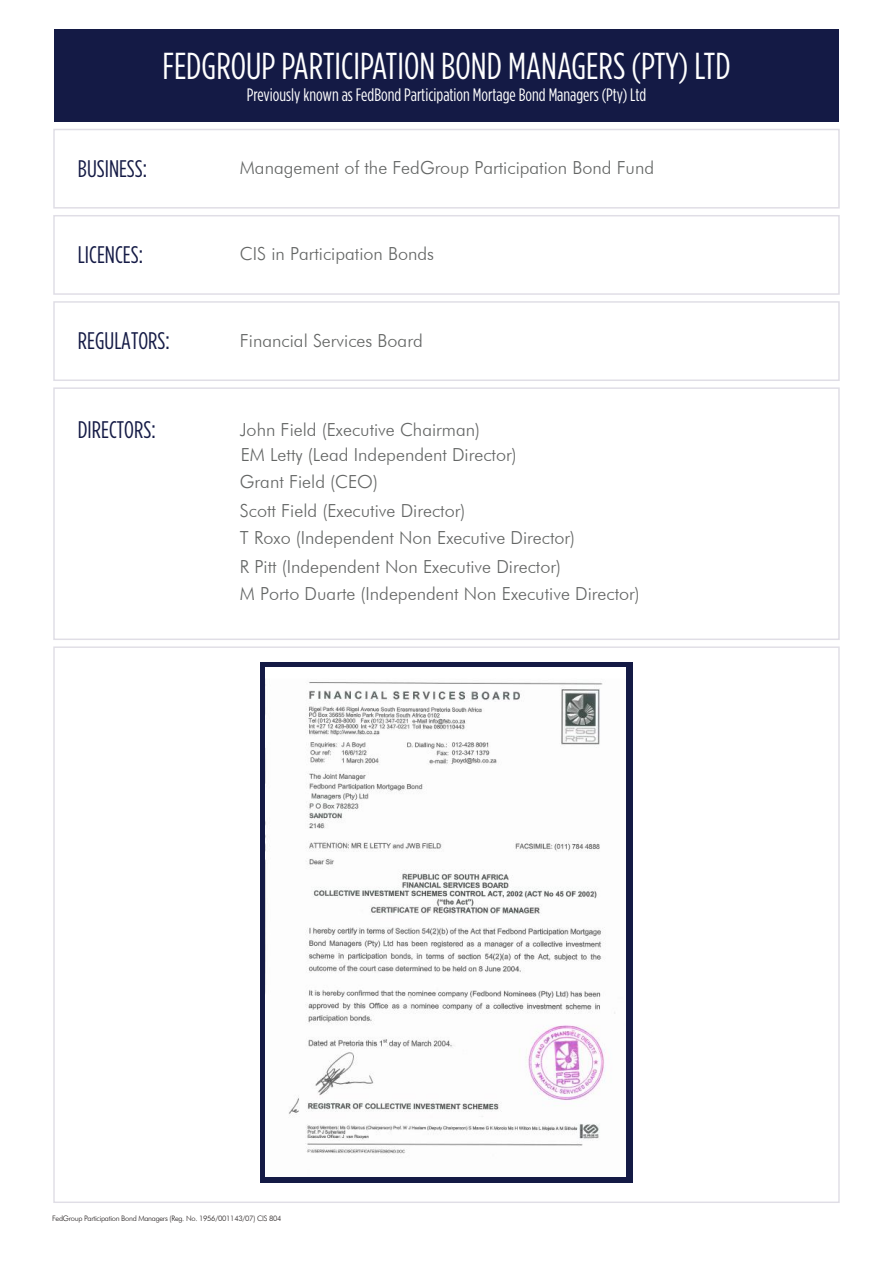
<style>
.page{position:relative;width:893px;height:1263px;background:#fff}
.page>*{position:absolute;margin:0;border:0;box-sizing:border-box;transform-origin:0 0}
.t1{font:37.5px "Gotham Condensed";color:#fff}
.t2{font:24px "Gotham Condensed";color:#141a45}
.t3{font:300 18px/25.3px "Futura BT";color:#636564}
.t4{font:18px "Gotham Condensed";color:#fff}
.t5{font:300 7.5px "Futura BT";letter-spacing:-.035em;color:#241f1f}
</style>
<div class="page">
<div style="left:261px;top:662px;width:372px;height:521px;background:#141a45"></div>
<div style="left:54px;top:29px;width:785px;height:93px;background:#141a45"></div>
<div style="left:53px;top:129px;width:787px;height:80px;border:2px solid #e0dee6"></div>
<div style="left:53px;top:215px;width:787px;height:80px;border:2px solid #e0dee6"></div>
<div style="left:53px;top:301px;width:787px;height:80px;border:2px solid #e0dee6"></div>
<div style="left:53px;top:387px;width:787px;height:253px;border:2px solid #e0dee6"></div>
<img style="left:266px;top:668px;width:360px;height:508px">
<h1 class="t1" style="left:163px;top:45px;width:569px">FEDGROUP PARTICIPATION BOND MANAGERS (PTY) LTD</h1>
<p class="t4" style="left:247px;top:84px;width:401px">Previously known as FedBond Participation Mortage Bond Managers (Pty) Ltd</p>
<h2 class="t2" style="left:78px;top:155px;width:71px">BUSINESS:</h2>
<p class="t3" style="left:240px;top:155px;width:416px">Management of the FedGroup Participation Bond Fund</p>
<h2 class="t2" style="left:78px;top:240px;width:67px">LICENCES:</h2>
<p class="t3" style="left:240px;top:241px;width:196px">CIS in Participation Bonds</p>
<h2 class="t2" style="left:78px;top:327px;width:93px">REGULATORS:</h2>
<p class="t3" style="left:240px;top:328px;width:184px">Financial Services Board</p>
<h2 class="t2" style="left:78px;top:416px;width:79px">DIRECTORS:</h2>
<p class="t3" style="left:240px;top:416px;width:278px">John Field (Executive Chairman)<br>EM Letty (Lead Independent Director)</p>
<p class="t3" style="left:240px;top:467px;width:227px;line-height:28.8px">Grant Field (CEO)<br>Scott Field (Executive Director)</p>
<p class="t3" style="left:240px;top:525px;width:337px">T Roxo (Independent Non Executive Director)</p>
<p class="t3" style="left:240px;top:581px;width:401px">M Porto Duarte (Independent Non Executive Director)</p>
<p class="t3" style="left:240px;top:554px;width:323px">R Pitt (Independent Non Executive Director)</p>
<p class="t5" style="left:52px;top:1213px;width:231px">FedGroup Participation Bond Managers (Reg. No. 1956/001143/07) CIS 804</p>
</div>
